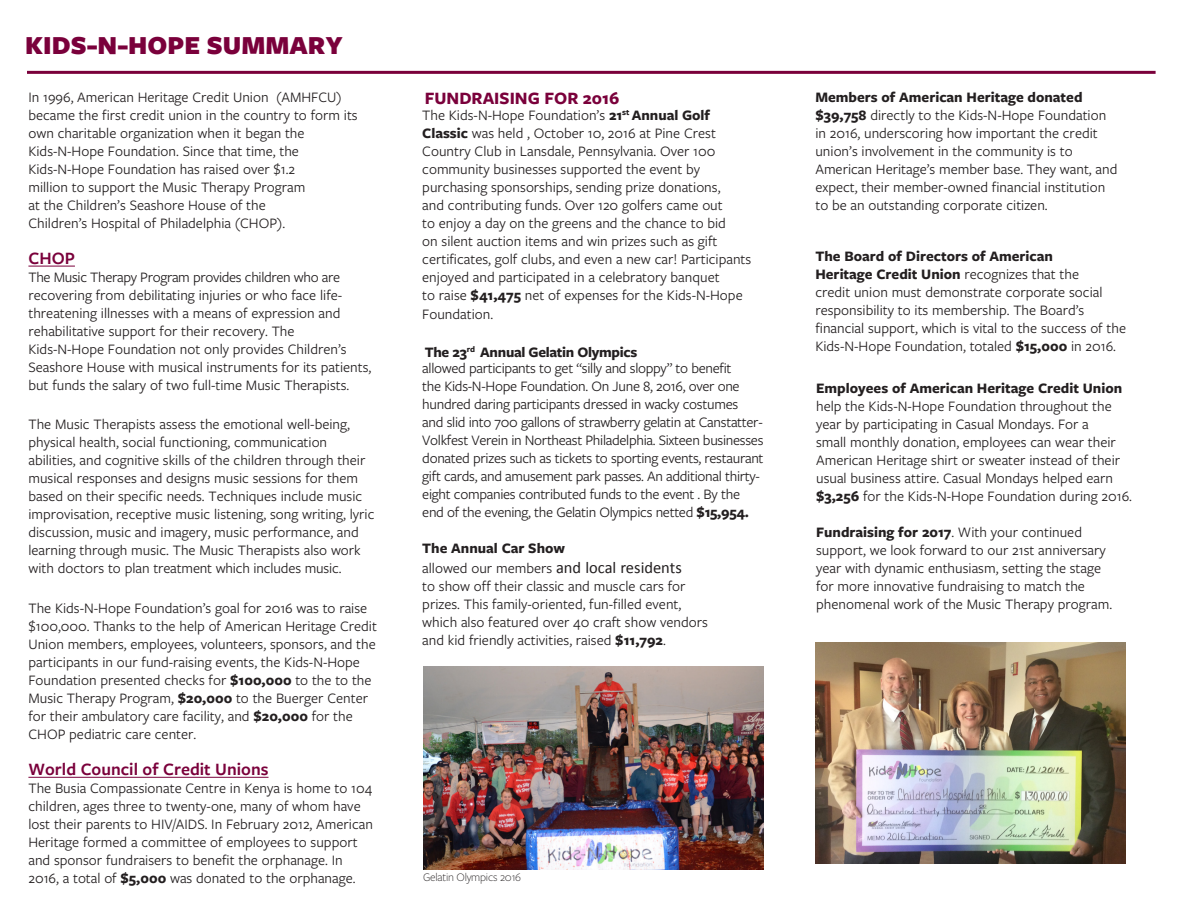
<style>
.page{position:relative;width:1188px;height:918px;background:#fff}
.page>*{position:absolute;margin:0;border:0;box-sizing:border-box;transform-origin:0 0}
.Big_Head{font:900 27px "Freight Sans Pro";color:#7a003b}
._229Head{font:600 18px "Freight Sans Pro";color:#7a003b}
.subheadbold{font:700 18px "Freight Sans Pro";color:#7a003b}
.BackBody{font:15px/18px "Freight Sans Pro";color:#231f20}
.BackBody-2{font:15px/18px "Freight Sans Pro";letter-spacing:-.02em;color:#231f20}
.BackBody-3{font:700 15px "Freight Sans Pro";color:#231f20}
.subheadbold-2{font:700 15px "Freight Sans Pro";letter-spacing:-.02em;color:#231f20}
.BackBody-4{font:300 12px "Freight Sans Pro";letter-spacing:-.02em;color:#231f20}
.s1{font-weight:700}
.s2{font-family:"Calibri";font-size:16.5px}
.s3{font-weight:400}
</style>
<div class="page">
<hr style="left:28px;top:266px;width:47px;height:1px;background:#7a003b">
<hr style="left:28px;top:777px;width:241px;height:1px;background:#7a003b">
<img style="left:815px;top:642px;width:311px;height:222px">
<hr style="left:27px;top:71px;width:1129px;height:3px;background:#7a003b">
<img style="left:423px;top:666px;width:341px;height:203px">
<p class="Big_Head" style="left:25px;top:26px;width:319px">KIDS-N-HOPE SUMMARY</p>
<p class="BackBody" style="left:28px;top:87px;width:331px">In 1996, American Heritage Credit Union (AMHFCU) became the first credit union in the country to form its own charitable organization when it began the Kids-N-Hope Foundation. Since that time, the Kids-N-Hope Foundation has raised over $1.2<br>million to support the Music Therapy Program<br>at the Children’s Seashore House of the<br>Children’s Hospital of Philadelphia (CHOP).</p>
<p class="_229Head" style="left:28px;top:246px;width:48px">CHOP</p>
<p class="BackBody" style="left:28px;top:267px;width:344px">The Music Therapy Program provides children who are recovering from debilitating injuries or who face life&shy;threatening illnesses with a means of expression and rehabilitative support for their recovery. The Kids-N-Hope Foundation not only provides Children’s Seashore House with musical instruments for its patients, but funds the salary of two full-time Music Therapists.</p>
<p class="BackBody" style="left:28px;top:415px;width:348px">The Music Therapists assess the emotional well-being, physical health, social functioning, communication abilities, and cognitive skills of the children through their musical responses and designs music sessions for them based on their specific needs. Techniques include music improvisation, receptive music listening, song writing, lyric discussion, music and imagery, music performance, and learning through music. The Music Therapists also work with doctors to plan treatment which includes music.</p>
<p class="BackBody" style="left:28px;top:598px;width:350px">The Kids-N-Hope Foundation’s goal for 2016 was to raise $100,000. Thanks to the help of American Heritage Credit Union members, employees, volunteers, sponsors, and the participants in our fund-raising events, the Kids-N-Hope Foundation presented checks for <span class="s1">$100,000</span> to the to the Music Therapy Program, <span class="s1">$20,000</span> to the Buerger Center for their ambulatory care facility, and <span class="s1">$20,000</span> for the CHOP pediatric care center.</p>
<p class="_229Head" style="left:28px;top:757px;width:242px">World Council of Credit Unions</p>
<p class="BackBody" style="left:28px;top:778px;width:346px">The Busia Compassionate Centre in Kenya is home to 104 children, ages three to twenty-one, many of whom have lost their parents to HIV/AIDS. In February 2012, American Heritage formed a committee of employees to support and sponsor fundraisers to benefit the orphanage. In 2016, a total of <span class="s1">$5,000</span> was donated to the orphanage.</p>
<p class="subheadbold" style="left:425px;top:85px;width:196px">FUNDRAISING FOR 2016</p>
<p class="BackBody" style="left:422px;top:105px;width:331px">The Kids-N-Hope Foundation’s <span class="s1">21</span><sup>st</sup> <span class="s1">Annual Golf Classic</span> was held , October 10, 2016 at Pine Crest Country Club in Lansdale, Pennsylvania. Over 100 community businesses supported the event by purchasing sponsorships, sending prize donations,<br>and contributing funds. Over 120 golfers came out<br>to enjoy a day on the greens and the chance to bid<br>on silent auction items and win prizes such as gift certificates, golf clubs, and even a new car! Participants enjoyed and participated in a celebratory banquet</p>
<p class="BackBody" style="left:422px;top:285px;width:322px;line-height:19.5px">to raise <span class="s1">$41,475</span> net of expenses for the Kids-N-Hope<br>Foundation.</p>
<p class="subheadbold-2" style="left:425px;top:342px;width:214px">The 23<sup>rd</sup> Annual Gelatin Olympics</p>
<p class="BackBody-2" style="left:422px;top:359px;width:343px">allowed participants to get “silly and sloppy” to benefit<br>the Kids-N-Hope Foundation. On June 8, 2016, over one hundred daring participants dressed in wacky costumes<br>and slid into 700 gallons of strawberry gelatin at Canstatter-Volkfest Verein in Northeast Philadelphia. Sixteen businesses donated prizes such as tickets to sporting events, restaurant gift cards, and amusement park passes. An additional thirty&shy;eight companies contributed funds to the event . By the end of the evening, the Gelatin Olympics netted <span class="s1">$15,954.</span></p>
<p class="BackBody" style="left:422px;top:538px;width:261px;line-height:19.5px"><span class="s1">The Annual Car Show<br></span>allowed our members <span class="s2">and local residents</span></p>
<p class="BackBody" style="left:422px;top:576px;width:287px">to show off their classic and muscle cars for prizes. This family-oriented, fun-filled event, which also featured over 40 craft show vendors and kid friendly activities, raised <span class="s1">$11,792</span>.</p>
<p class="BackBody-4" style="left:423px;top:869px;width:99px">Gelatin Olympics 2016</p>
<p class="BackBody" style="left:815px;top:88px;width:304px"><span class="s1">Members of American Heritage donated $39,758</span> directly to the Kids-N-Hope Foundation in 2016, underscoring how important the credit union’s involvement in the community is to American Heritage’s member base. They want, and expect, their member-owned financial institution to be an outstanding corporate citizen.</p>
<p class="BackBody" style="left:815px;top:246px;width:312px"><span class="s1">The Board of Directors of American<br>Heritage Credit Union</span> recognizes that the<br>credit union must demonstrate corporate social responsibility to its membership. The Board’s financial support, which is vital to the success of the Kids-N-Hope Foundation, totaled <span class="s1">$15,000</span> in 2016.</p>
<p class="BackBody" style="left:816px;top:378px;width:317px"><span class="s1">Employees of American Heritage Credit Union </span>help the Kids-N-Hope Foundation throughout the year by participating in Casual Mondays. For a<br>small monthly donation, employees can wear their American Heritage shirt or sweater instead of their usual business attire. Casual Mondays helped earn <span class="s1">$3,256</span> for the Kids-N-Hope Foundation during 2016.</p>
<p class="BackBody-3" style="left:816px;top:522px;width:267px">Fundraising for 2017<span class="s3">. With your continued</span></p>
<p class="BackBody" style="left:816px;top:540px;width:291px">support, we look forward to our 21st anniversary</p>
<p class="BackBody" style="left:816px;top:558px;width:287px">year with dynamic enthusiasm, setting the stage</p>
<p class="BackBody" style="left:816px;top:576px;width:270px">for more innovative fundraising to match the</p>
<p class="BackBody" style="left:816px;top:594px;width:298px">phenomenal work of the Music Therapy program.</p>
</div>
